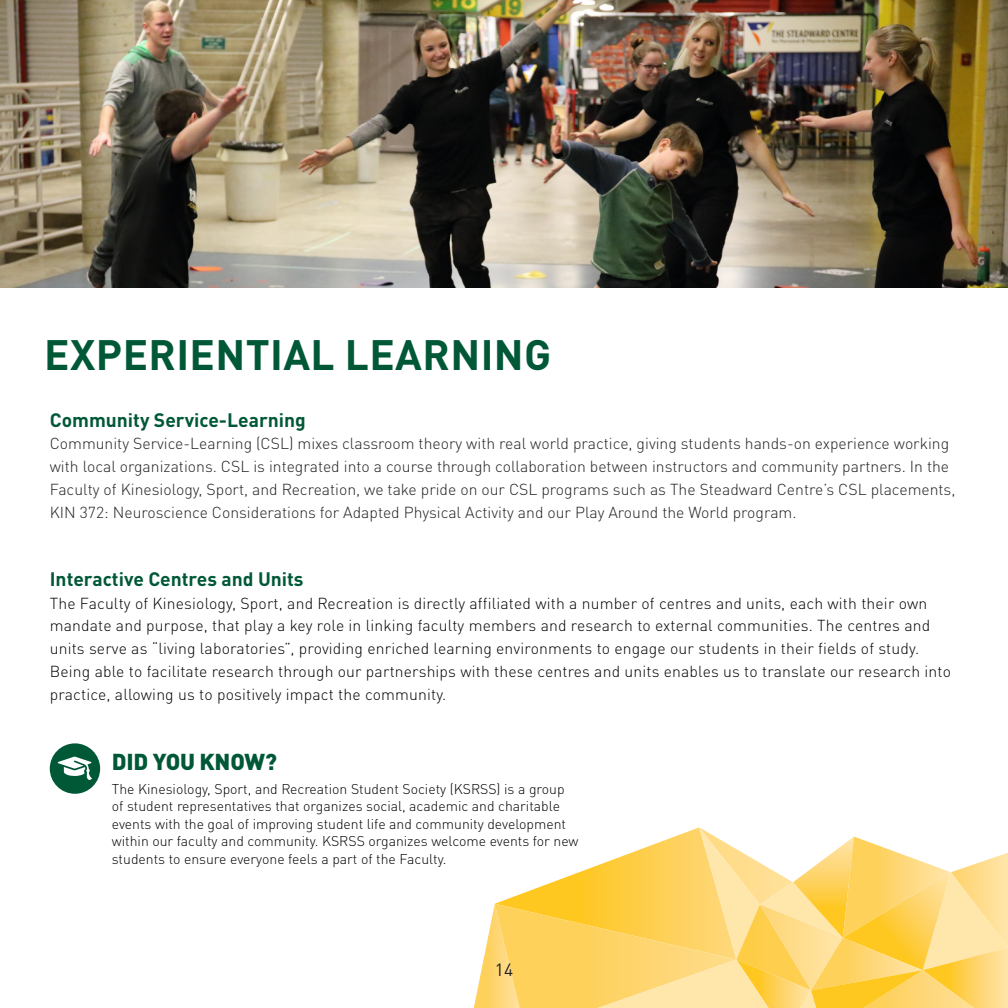
<style>
.page{position:relative;width:1008px;height:1008px;background:#fff}
.page>*{position:absolute;margin:0;border:0;box-sizing:border-box;transform-origin:0 0}
.Page_Title__green{font:700 42px "DIN Pro";letter-spacing:.01em;color:#005837}
.t1{font:900 22.75px "DIN Pro";letter-spacing:-.01em;color:#005837}
.Paragraph_title_11pt{font:700 19.25px "DIN Pro";color:#005837}
.t2{font:17.5px "DIN Pro";color:#231f20}
.Body_9pt__black{font:300 15.75px/22.8px "DIN Pro";letter-spacing:.01em;color:#000}
.Paragraph_title_11pt-2{font:300 15.75px/22.8px "DIN Pro";color:#231f20}
.DYK_fact{font:300 14px/17.5px "DIN Pro";color:#000}
</style>
<div class="page">
<svg style="left:474px;top:827px;width:534px;height:181px"></svg>
<div style="left:50px;top:743px;width:50px;height:51px;background:#005837;border-radius:50%"></div>
<svg style="left:58px;top:757px;width:34px;height:23px"></svg>
<img style="left:0;top:0;width:1008px;height:287px">
<p class="Page_Title__green" style="left:44px;top:320px;width:509px">EXPERIENTIAL LEARNING</p>
<p class="Paragraph_title_11pt" style="left:50px;top:404px;width:258px">Community Service-Learning</p>
<p class="Paragraph_title_11pt-2" style="left:50px;top:431px;width:907px">Community Service-Learning (CSL) mixes classroom theory with real world practice, giving students hands-on experience working with local organizations. CSL is integrated into a course through collaboration between instructors and community partners. In the Faculty of Kinesiology, Sport, and Recreation, we take pride on our CSL programs such as The Steadward Centre’s CSL placements, KIN 372: Neuroscience Considerations for Adapted Physical Activity and our Play Around the World program.</p>
<p class="Paragraph_title_11pt" style="left:50px;top:563px;width:255px">Interactive Centres and Units</p>
<p class="Body_9pt__black" style="left:50px;top:590px;width:903px">The Faculty of Kinesiology, Sport, and Recreation is directly affiliated with a number of centres and units, each with their own mandate and purpose, that play a key role in linking faculty members and research to external communities. The centres and units serve as “living laboratories”, providing enriched learning environments to engage our students in their fields of study.<br>Being able to facilitate research through our partnerships with these centres and units enables us to translate our research into practice, allowing us to positively impact the community.</p>
<p class="t1" style="left:112px;top:742px;width:167px">DID YOU KNOW?</p>
<p class="DYK_fact" style="left:112px;top:779px;width:468px">The Kinesiology, Sport, and Recreation Student Society (KSRSS) is a group of student representatives that organizes social, academic and charitable events with the goal of improving student life and community development within our faculty and community. KSRSS organizes welcome events for new students to ensure everyone feels a part of the Faculty.</p>
<p class="t2" style="left:495px;top:956px;width:20px">14</p>
</div>
